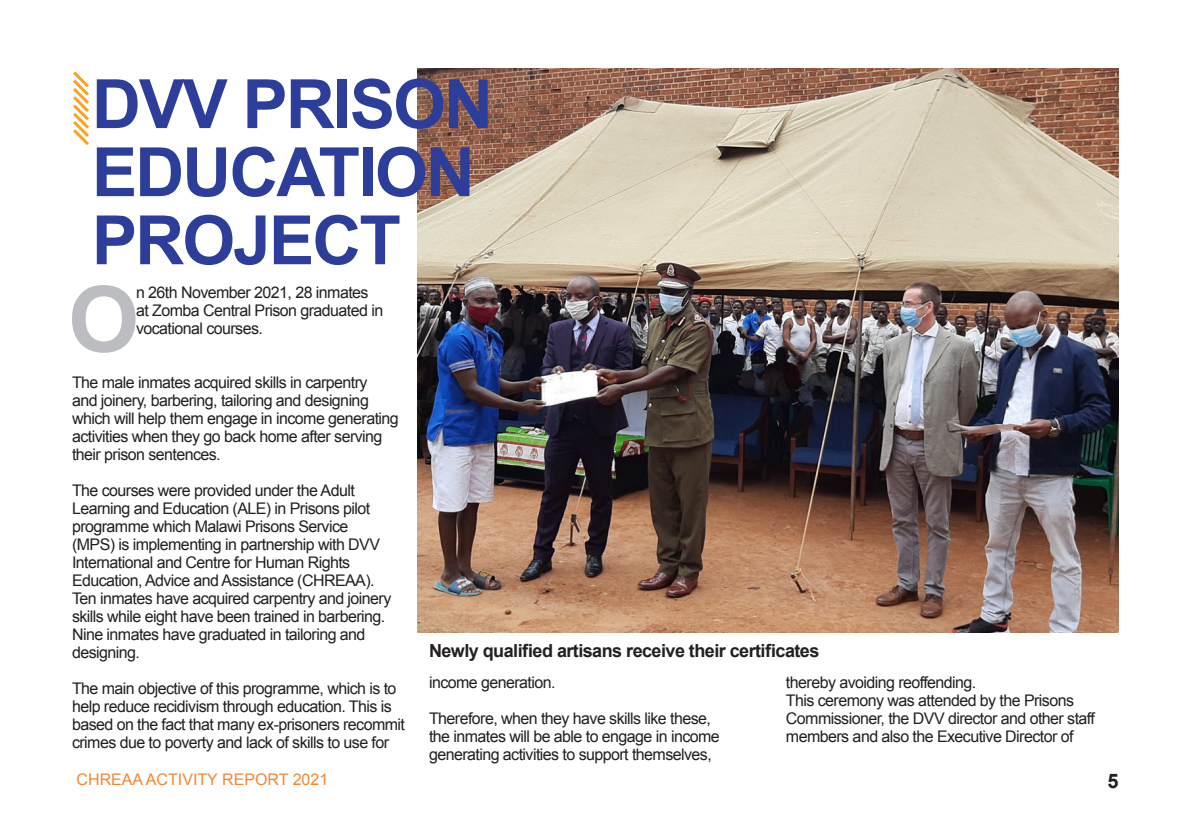
<style>
.page{position:relative;width:1191px;height:840px;background:#fff}
.page>*{position:absolute;margin:0;border:0;box-sizing:border-box;transform-origin:0 0}
.t1{font:700 91.4px "Arial";color:#bcbdc0}
.t2{font:700 68px/68px "Arial";letter-spacing:-.03em;color:#2c3e99}
.t3{font:700 20px "Arial";color:#231f20}
.t4{font:700 18px "Arial";letter-spacing:-.03em;color:#231f20}
.t5{font:16px/18px "Arial";letter-spacing:-.035em;color:#231f20}
.t6{font:16px "Arial";color:#f58634}
</style>
<div class="page">
<img style="left:417px;top:69px;width:702px;height:563px">
<svg style="left:73px;top:71px;width:16px;height:74px"></svg>
<p class="t2" style="left:92px;top:72px;width:403px">DVV PRISON<br>EDUCATION<br>PROJECT</p>
<p class="t1" style="left:68px;top:259px;width:73px">O</p>
<p class="t5" style="left:136px;top:283px;width:249px">n 26th November 2021, 28 inmates at Zomba Central Prison graduated in vocational courses.</p>
<p class="t5" style="left:72px;top:373px;width:328px">The male inmates acquired skills in carpentry<br>and joinery, barbering, tailoring and designing which will help them engage in income generating activities when they go back home after serving their prison sentences.</p>
<p class="t5" style="left:72px;top:481px;width:309px">The courses were provided under the Adult Learning and Education (ALE) in Prisons pilot programme which Malawi Prisons Service (MPS) is implementing in partnership with DVV International and Centre for Human Rights Education, Advice and Assistance (CHREAA).</p>
<p class="t5" style="left:72px;top:589px;width:321px">Ten inmates have acquired carpentry and joinery skills while eight have been trained in barbering.<br>Nine inmates have graduated in tailoring and designing.</p>
<p class="t5" style="left:72px;top:679px;width:334px">The main objective of this programme, which is to help reduce recidivism through education. This is based on the fact that many ex-prisoners recommit crimes due to poverty and lack of skills to use for</p>
<p class="t5" style="left:429px;top:673px;width:128px">income generation.</p>
<p class="t4" style="left:429px;top:638px;width:392px">Newly qualified artisans receive their certificates</p>
<p class="t5" style="left:786px;top:673px;width:192px">thereby avoiding reoffending.</p>
<p class="t5" style="left:786px;top:691px;width:310px">This ceremony was attended by the Prisons<br>Commissioner, the DVV director and other staff members and also the Executive Director of</p>
<p class="t5" style="left:429px;top:709px;width:292px">Therefore, when they have skills like these, the inmates will be able to engage in income generating activities to support themselves,</p>
<p class="t6" style="left:77px;top:768px;width:253px">CHREAA ACTIVITY REPORT 2021</p>
<p class="t3" style="left:1107px;top:767px;width:13px">5</p>
</div>
